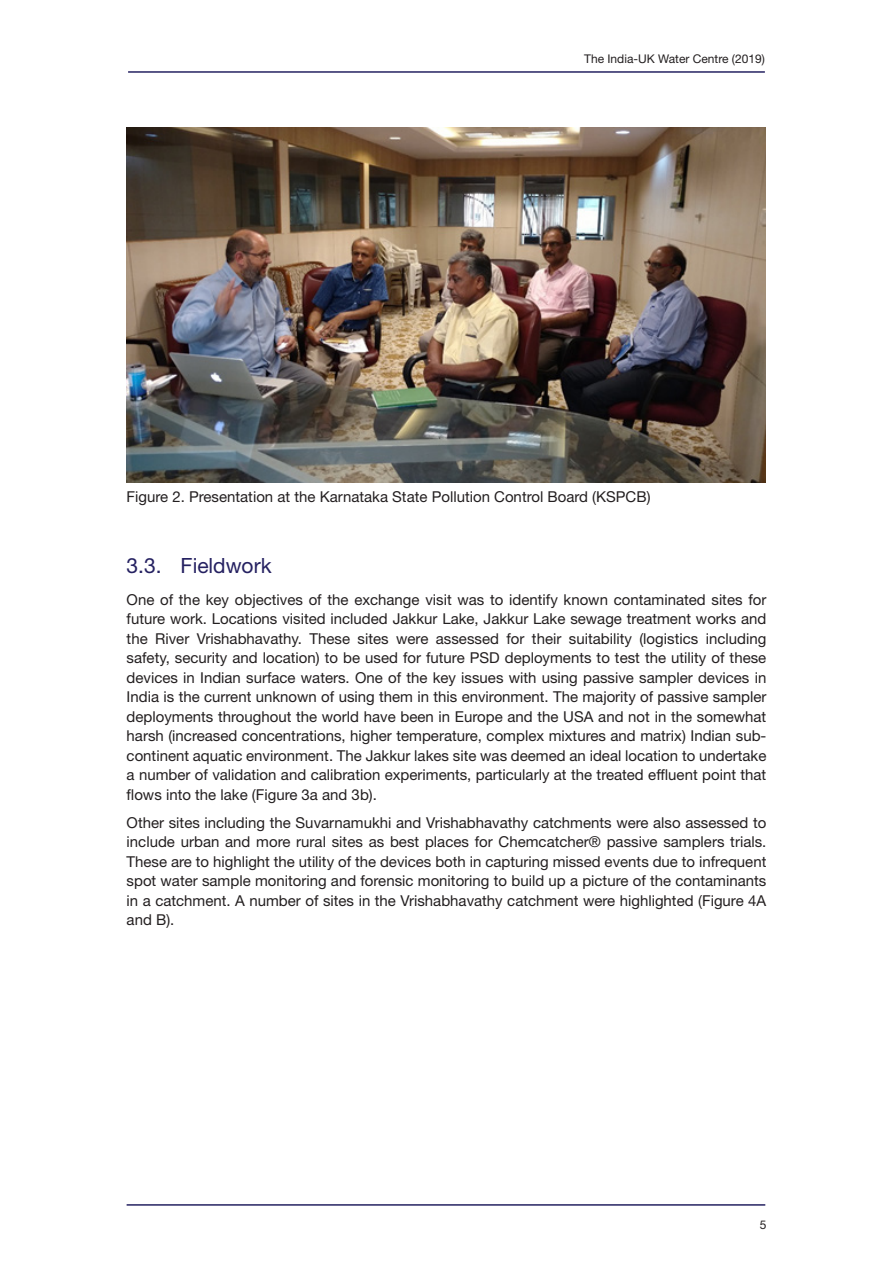
<style>
.page{position:relative;width:893px;height:1263px;background:#fff}
.page>*{position:absolute;margin:0;border:0;box-sizing:border-box;transform-origin:0 0}
.t1{font:21px "Helvetica Neue LT Std";color:#252161}
.Body_text{font:15px/19.5px "Helvetica Neue LT Std";color:#231f20;text-align:justify}
.t2{font:12px "Helvetica Neue LT Std";color:#231f20}
</style>
<div class="page">
<hr style="left:128px;top:71px;width:637px;height:2px;background:#252161">
<hr style="left:127px;top:1204px;width:638px;height:2px;background:#252161">
<img style="left:127px;top:128px;width:638px;height:355px">
<p class="t2" style="left:584px;top:51px;width:182px">The India-UK Water Centre (2019)</p>
<p class="Body_text" style="left:127px;top:487px;width:525px">Figure 2. Presentation at the Karnataka State Pollution Control Board (KSPCB)</p>
<p class="t1" style="left:127px;top:553px;width:146px">3.3. Fieldwork</p>
<p class="Body_text" style="left:127px;top:590px;width:641px">One of the key objectives of the exchange visit was to identify known contaminated sites for future work. Locations visited included Jakkur Lake, Jakkur Lake sewage treatment works and the River Vrishabhavathy. These sites were assessed for their suitability (logistics including safety, security and location) to be used for future PSD deployments to test the utility of these devices in Indian surface waters. One of the key issues with using passive sampler devices in India is the current unknown of using them in this environment. The majority of passive sampler deployments throughout the world have been in Europe and the USA and not in the somewhat harsh (increased concentrations, higher temperature, complex mixtures and matrix) Indian sub&shy;continent aquatic environment. The Jakkur lakes site was deemed an ideal location to undertake a number of validation and calibration experiments, particularly at the treated effluent point that flows into the lake (Figure 3a and 3b).</p>
<p class="Body_text" style="left:127px;top:813px;width:641px">Other sites including the Suvarnamukhi and Vrishabhavathy catchments were also assessed to include urban and more rural sites as best places for Chemcatcher® passive samplers trials.<br>These are to highlight the utility of the devices both in capturing missed events due to infrequent spot water sample monitoring and forensic monitoring to build up a picture of the contaminants in a catchment. A number of sites in the Vrishabhavathy catchment were highlighted (Figure 4A and B).</p>
<p class="t2" style="left:760px;top:1217px;width:8px">5</p>
</div>
